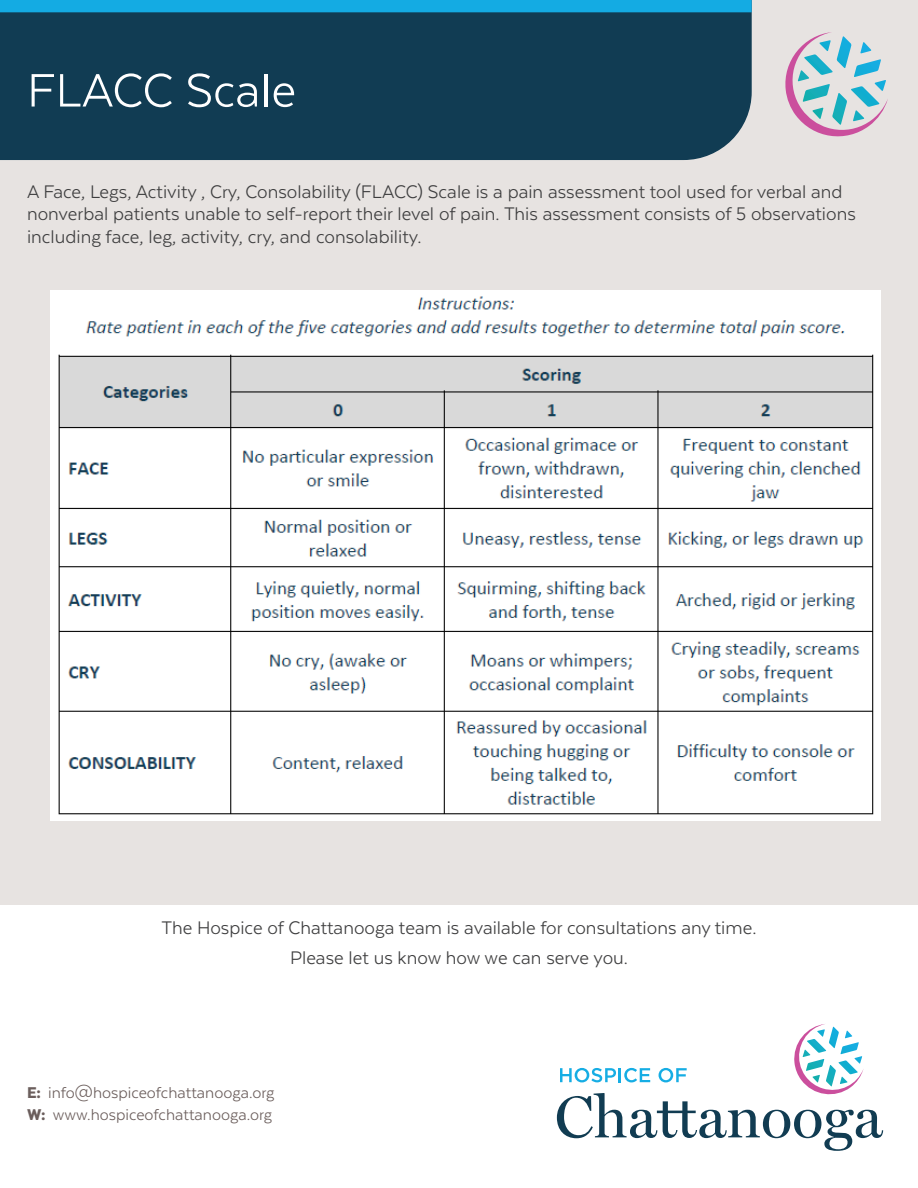
<style>
.page{position:relative;width:918px;height:1188px;background:#fff}
.page>*{position:absolute;margin:0;border:0;box-sizing:border-box;transform-origin:0 0}
.t1{font:54px "Texta";color:#fff}
.t2{font:21px/22.5px "Texta";color:#3e3e3f}
.FOOTER__Subhead{font:18px "Texta";color:#6b5e5c}
.s1{font-weight:900}
</style>
<div class="page">
<div style="left:0;top:1px;width:918px;height:904px;background:#e7e3e1"></div>
<svg style="left:557px;top:1024px;width:326px;height:127px"></svg>
<img style="left:50px;top:290px;width:831px;height:531px">
<div style="left:0;top:12px;width:752px;height:148px;background:#113c53"></div>
<div style="left:0;top:0;width:752px;height:12px;background:#14abe3"></div>
<svg style="left:785px;top:32px;width:103px;height:104px"></svg>
<p class="t1" style="left:27px;top:63px;width:271px">FLACC Scale</p>
<p class="t2" style="left:27px;top:180px;width:830px">A Face, Legs, Activity , Cry, Consolability (FLACC) Scale is a pain assessment tool used for verbal and nonverbal patients unable to self-report their level of pain. This assessment consists of 5 observations including face, leg, activity, cry, and consolability.</p>
<p class="t2" style="left:162px;top:917px;width:596px">The Hospice of Chattanooga team is available for consultations any time.</p>
<p class="t2" style="left:290px;top:946px;width:339px">Please let us know how we can serve you.</p>
<p class="FOOTER__Subhead" style="left:27px;top:1083px;width:249px"><span class="s1">E:</span> info@hospiceofchattanooga.org</p>
<p class="FOOTER__Subhead" style="left:27px;top:1106px;width:247px"><span class="s1">W:</span> www.hospiceofchattanooga.org</p>
</div>
